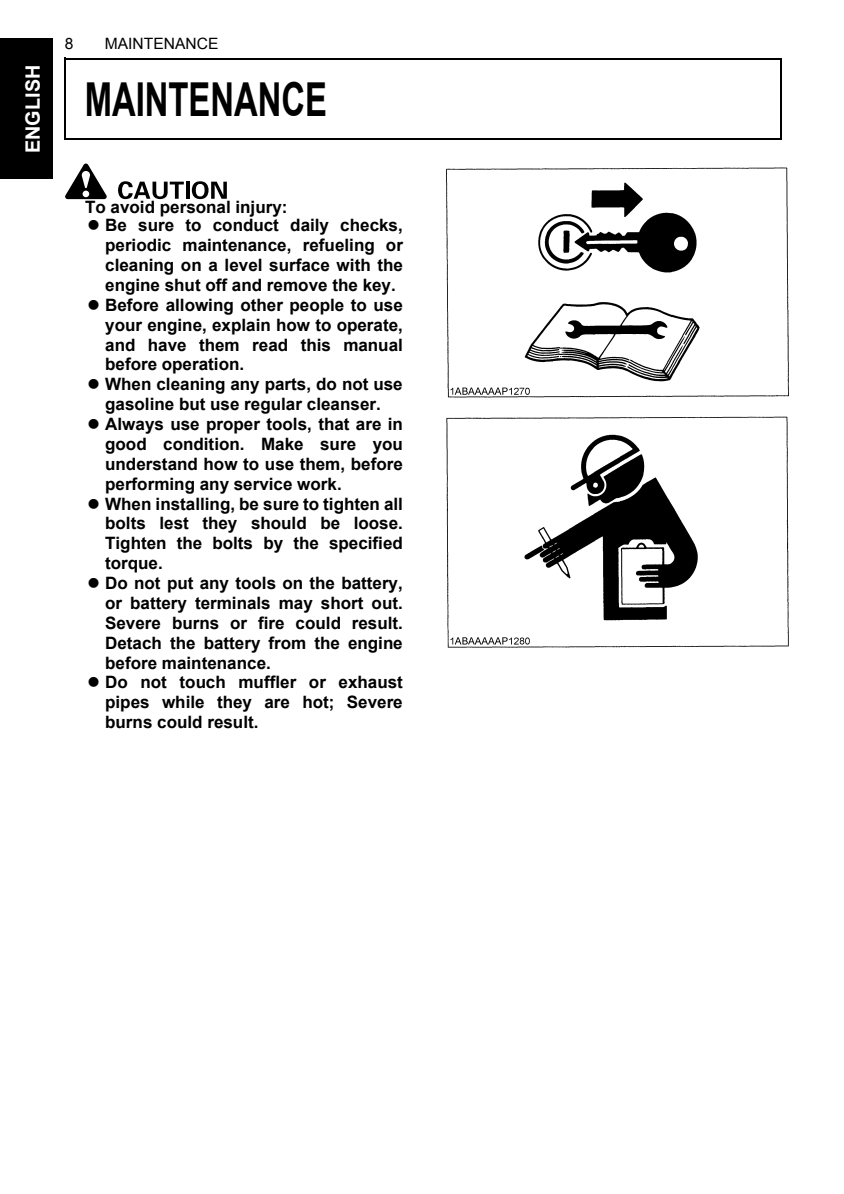
<style>
.page{position:relative;width:844px;height:1194px;background:#fff}
.page>*{position:absolute;margin:0;border:0;box-sizing:border-box;transform-origin:0 0}
.t1{font:700 46.8px "Arial";color:#000;scale:.7 1}
.t2{font:700 19.8px "Arial";letter-spacing:.005em;color:#fff}
.t3{font:700 17px "Arial";color:#000}
.t4{font:15.6px "Arial";color:#000}
.s1{font-family:"KS List Label";font-weight:400}
</style>
<div class="page">
<hr style="left:65px;top:58px;width:717px;height:1px;background:#000">
<hr style="left:781px;top:59px;width:1px;height:81px;background:#000">
<hr style="left:64px;top:138px;width:717px;height:2px;background:#000">
<hr style="left:64px;top:58px;width:1px;height:81px;background:#000">
<div style="left:0;top:39px;width:53px;height:140px;background:#000"></div>
<svg style="left:65px;top:164px;width:42px;height:35px"></svg>
<svg style="left:118px;top:181px;width:66px;height:18px"></svg>
<hr style="left:186px;top:182px;width:3px;height:17px;background:#000">
<svg style="left:192px;top:181px;width:35px;height:18px"></svg>
<img style="left:446px;top:167px;width:343px;height:231px">
<img style="left:446px;top:416px;width:343px;height:232px">
<p class="t2" style="left:22px;top:153px;width:90px;rotate:-90deg">ENGLISH</p>
<p class="t4" style="left:65px;top:35px;width:10px">8</p>
<p class="t4" style="left:105px;top:35px;width:115px">MAINTENANCE</p>
<h1 class="t1" style="left:85px;top:74px;width:347px">MAINTENANCE</h1>
<p class="t3" style="left:85px;top:197px;width:204px">To avoid personal injury:</p>
<p class="t3" style="left:85px;top:216px;width:319px"><span class="s1">A</span> Be sure to conduct daily checks,</p>
<p class="t3" style="left:105px;top:236px;width:299px">periodic maintenance, refueling or</p>
<p class="t3" style="left:105px;top:256px;width:299px">cleaning on a level surface with the</p>
<p class="t3" style="left:105px;top:275px;width:292px">engine shut off and remove the key.</p>
<p class="t3" style="left:85px;top:295px;width:319px"><span class="s1">A</span> Before allowing other people to use</p>
<p class="t3" style="left:105px;top:315px;width:299px">your engine, explain how to operate,</p>
<p class="t3" style="left:105px;top:335px;width:299px">and have them read this manual</p>
<p class="t3" style="left:105px;top:355px;width:141px">before operation.</p>
<p class="t3" style="left:85px;top:375px;width:319px"><span class="s1">A</span> When cleaning any parts, do not use</p>
<p class="t3" style="left:105px;top:395px;width:277px">gasoline but use regular cleanser.</p>
<p class="t3" style="left:85px;top:415px;width:320px"><span class="s1">A</span> Always use proper tools, that are in</p>
<p class="t3" style="left:105px;top:434px;width:299px">good condition. Make sure you</p>
<p class="t3" style="left:105px;top:454px;width:299px">understand how to use them, before</p>
<p class="t3" style="left:105px;top:474px;width:238px">performing any service work.</p>
<p class="t3" style="left:85px;top:494px;width:319px"><span class="s1">A</span> When installing, be sure to tighten all</p>
<p class="t3" style="left:105px;top:514px;width:299px">bolts lest they should be loose.</p>
<p class="t3" style="left:105px;top:534px;width:299px">Tighten the bolts by the specified</p>
<p class="t3" style="left:105px;top:554px;width:59px">torque.</p>
<p class="t3" style="left:85px;top:574px;width:319px"><span class="s1">A</span> Do not put any tools on the battery,</p>
<p class="t3" style="left:105px;top:593px;width:299px">or battery terminals may short out.</p>
<p class="t3" style="left:105px;top:613px;width:299px">Severe burns or fire could result.</p>
<p class="t3" style="left:105px;top:633px;width:299px">Detach the battery from the engine</p>
<p class="t3" style="left:105px;top:653px;width:167px">before maintenance.</p>
<p class="t3" style="left:85px;top:673px;width:319px"><span class="s1">A</span> Do not touch muffler or exhaust</p>
<p class="t3" style="left:105px;top:693px;width:299px">pipes while they are hot; Severe</p>
<p class="t3" style="left:105px;top:713px;width:155px">burns could result.</p>
</div>
